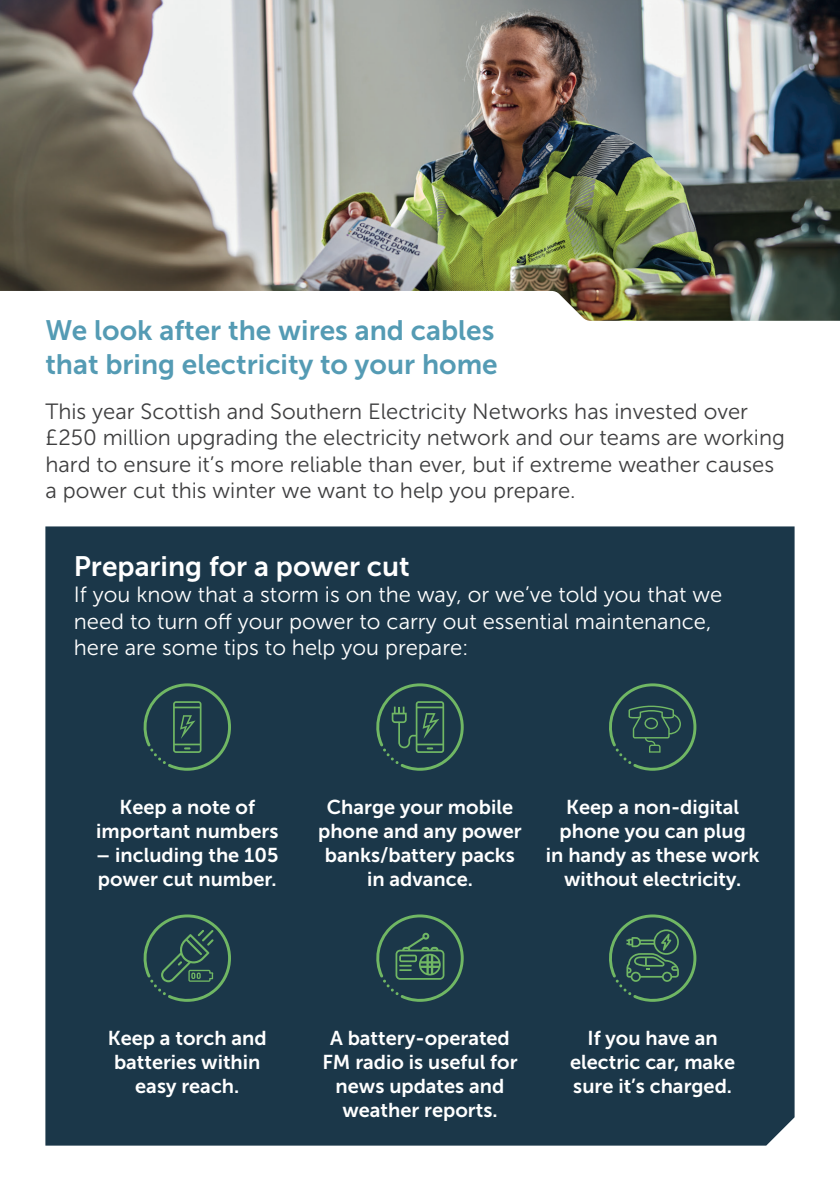
<style>
.page{position:relative;width:840px;height:1191px;background:#fff}
.page>*{position:absolute;margin:0;border:0;box-sizing:border-box;transform-origin:0 0}
.t1{font:28px/33.6px "Museo Sans 700";color:#549bb4}
.t2{font:28px "Museo Sans 700";color:#fff}
.t3{font:22px/26.4px "Museo Sans 300";color:#3e3e3f}
.t4{font:22px/26.4px "Museo Sans 300";color:#fff}
.t5{font:20px/24px "Museo Sans 700";color:#fff;text-align:center}
</style>
<div class="page">
<div style="left:45px;top:526px;width:749px;height:619px;background:#1b3749"></div>
<svg style="left:140px;top:683px;width:91px;height:88px;background:#27494c"></svg>
<svg style="left:605px;top:683px;width:91px;height:88px;background:#27494c"></svg>
<svg style="left:372px;top:683px;width:91px;height:88px;background:#294c4d"></svg>
<svg style="left:605px;top:914px;width:91px;height:88px;background:#2a4e4d"></svg>
<img style="left:0;top:0;width:839px;height:321px">
<svg style="left:140px;top:914px;width:91px;height:88px;background:#284b4d"></svg>
<svg style="left:372px;top:914px;width:91px;height:88px;background:#2a4e4d"></svg>
<h1 class="t1" style="left:45px;top:314px;width:453px">We look after the wires and cables that bring electricity to your home</h1>
<p class="t3" style="left:45px;top:398px;width:740px">This year Scottish and Southern Electricity Networks has invested over £250 million upgrading the electricity network and our teams are working hard to ensure it’s more reliable than ever, but if extreme weather causes a power cut this winter we want to help you prepare.</p>
<h1 class="t2" style="left:74px;top:550px;width:337px">Preparing for a power cut</h1>
<p class="t4" style="left:74px;top:581px;width:649px">If you know that a storm is on the way, or we’ve told you that we need to turn off your power to carry out essential maintenance, here are some tips to help you prepare:</p>
<p class="t5" style="left:96px;top:795px;width:183px">Keep a note of important numbers</p>
<p class="t5" style="left:96px;top:843px;width:184px;text-align:left">– including the 105 power cut number.</p>
<p class="t5" style="left:318px;top:795px;width:205px">Charge your mobile phone and any power banks/battery packs in advance.</p>
<p class="t5" style="left:545px;top:795px;width:215px">Keep a non-digital phone you can plug<br>in handy as these work without electricity.</p>
<p class="t5" style="left:108px;top:1026px;width:160px">Keep a torch and batteries within easy reach.</p>
<p class="t5" style="left:322px;top:1026px;width:196px">A battery-operated<br>FM radio is useful for news updates and weather reports.</p>
<p class="t5" style="left:569px;top:1026px;width:167px">If you have an electric car, make sure it’s charged.</p>
</div>
